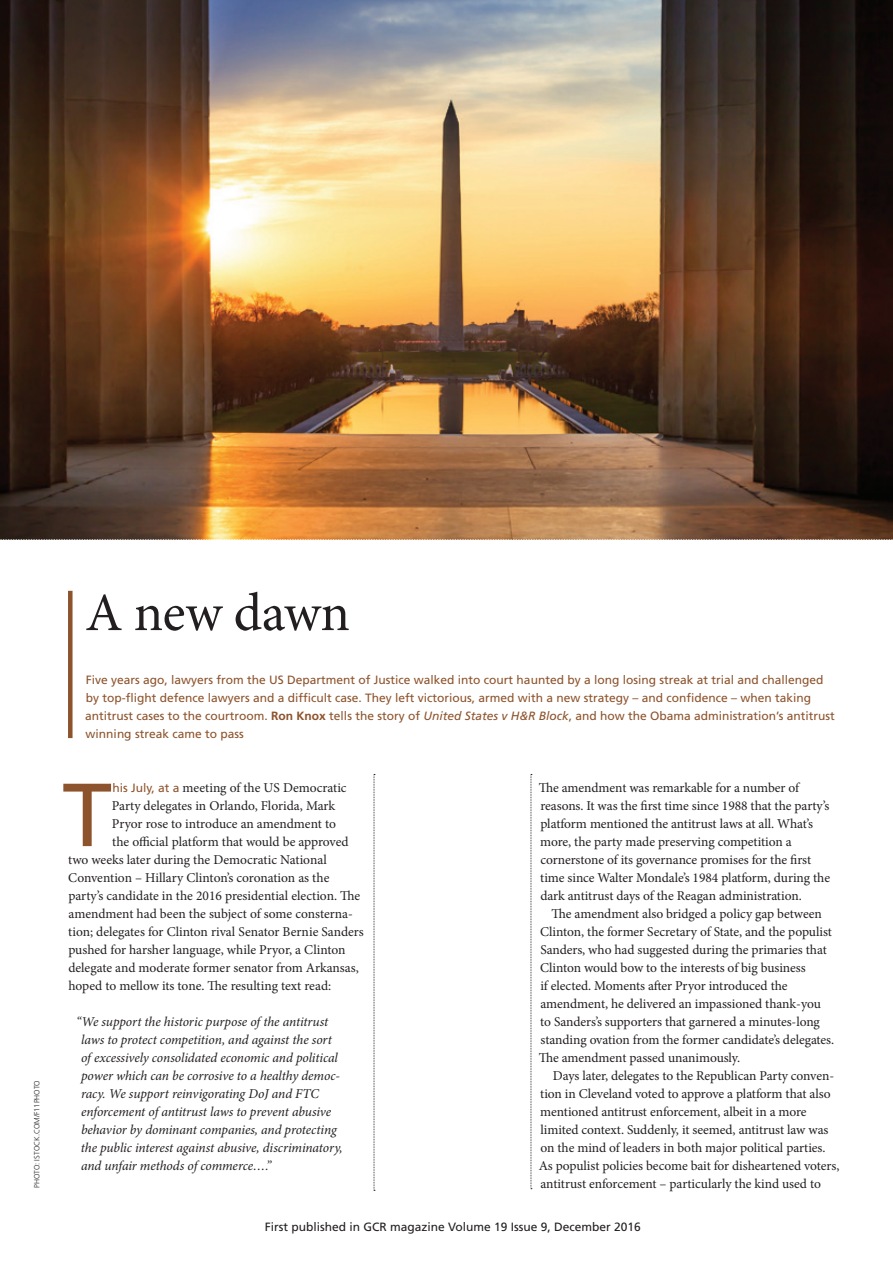
<style>
.page{position:relative;width:893px;height:1263px;background:#fff}
.page>*{position:absolute;margin:0;border:0;box-sizing:border-box;transform-origin:0 0}
.First_paragraph{font:89.4px "Frutiger LT Std";color:#8d532c}
.t1{font:54px "Minion Pro";letter-spacing:-.005em;color:#231f20}
.First_paragraph-2{font:13.5px/18px "Minion Pro";letter-spacing:-.005em;color:#231f20}
.Body_text{font:13.5px/18px "Minion Pro";letter-spacing:-.005em;color:#231f20}
.Body_text-2{font:italic 13.5px/18px "Minion Pro";letter-spacing:-.01em;color:#231f20}
.Standfirst{font:12px/18px "Frutiger LT Std";color:#8d532c}
.t2{font:12px "Frutiger LT Std";color:#231f20}
.Photo_credit{font:300 7.5px "Frutiger LT Std";color:#231f20}
.s1{font-weight:700}
.s2{font-style:italic}
.s3{font-family:"Frutiger LT Std";font-size:12px;color:#8d532c}
</style>
<div class="page">
<div style="left:68px;top:591px;width:5px;height:147px;background:#8d532c"></div>
<svg style="left:531px;top:774px;width:1px;height:415px"></svg>
<svg style="left:374px;top:774px;width:1px;height:417px"></svg>
<img style="left:0;top:0;width:893px;height:539px">
<svg style="left:0;top:539px;width:893px;height:1px"></svg>
<p class="Photo_credit" style="left:33px;top:1188px;width:109px;rotate:-90deg">PHOTO: ISTOCK.COM/F11PHOTO</p>
<p class="t1" style="left:85px;top:577px;width:266px">A new dawn</p>
<p class="Standfirst" style="left:85px;top:671px;width:751px">Five years ago, lawyers from the US Department of Justice walked into court haunted by a long losing streak at trial and challenged by top-flight defence lawyers and a difficult case. They left victorious, armed with a new strategy – and confidence – when taking antitrust cases to the courtroom. <span class="s1">Ron Knox</span> tells the story of <span class="s2">United States v H&amp;R Block</span>, and how the Obama administration’s antitrust winning streak came to pass</p>
<p class="First_paragraph" style="left:62px;top:762px;width:51px">T</p>
<p class="First_paragraph-2" style="left:112px;top:779px;width:236px"><span class="s3">his July, at a</span> meeting of the US Democratic</p>
<p class="First_paragraph-2" style="left:112px;top:797px;width:225px">Party delegates in Orlando, Florida, Mark</p>
<p class="First_paragraph-2" style="left:112px;top:815px;width:225px">Pryor rose to introduce an amendment to</p>
<p class="First_paragraph-2" style="left:112px;top:833px;width:238px">the official platform that would be approved</p>
<p class="First_paragraph-2" style="left:68px;top:851px;width:260px">two weeks later during the Democratic National</p>
<p class="First_paragraph-2" style="left:68px;top:869px;width:263px">Convention – Hillary Clinton’s coronation as the</p>
<p class="First_paragraph-2" style="left:68px;top:887px;width:293px">party’s candidate in the 2016 presidential election. The</p>
<p class="First_paragraph-2" style="left:69px;top:905px;width:286px">amendment had been the subject of some consterna-</p>
<p class="First_paragraph-2" style="left:68px;top:923px;width:297px">tion; delegates for Clinton rival Senator Bernie Sanders</p>
<p class="First_paragraph-2" style="left:68px;top:941px;width:279px">pushed for harsher language, while Pryor, a Clinton</p>
<p class="First_paragraph-2" style="left:68px;top:959px;width:292px">delegate and moderate former senator from Arkansas,</p>
<p class="First_paragraph-2" style="left:68px;top:977px;width:264px">hoped to mellow its tone. The resulting text read:</p>
<p class="Body_text-2" style="left:81px;top:1013px;width:263px;text-indent:-5px">“We support the historic purpose of the antitrust laws to protect competition, and against the sort of excessively consolidated economic and political power which can be corrosive to a healthy democ&shy;racy. We support reinvigorating DoJ and FTC enforcement of antitrust laws to prevent abusive behavior by dominant companies, and protecting the public interest against abusive, discriminatory, and unfair methods of commerce….”</p>
<p class="First_paragraph-2" style="left:539px;top:779px;width:293px">The amendment was remarkable for a number of reasons. It was the first time since 1988 that the party’s platform mentioned the antitrust laws at all. What’s more, the party made preserving competition a cornerstone of its governance promises for the first time since Walter Mondale’s 1984 platform, during the dark antitrust days of the Reagan administration.</p>
<p class="Body_text" style="left:539px;top:905px;width:297px;text-indent:13px">The amendment also bridged a policy gap between Clinton, the former Secretary of State, and the populist Sanders, who had suggested during the primaries that Clinton would bow to the interests of big business<br>if elected. Moments after Pryor introduced the amendment, he delivered an impassioned thank-you<br>to Sanders’s supporters that garnered a minutes-long standing ovation from the former candidate’s delegates.<br>The amendment passed unanimously.</p>
<p class="Body_text" style="left:539px;top:1067px;width:302px;text-indent:14px">Days later, delegates to the Republican Party conven&shy;tion in Cleveland voted to approve a platform that also mentioned antitrust enforcement, albeit in a more limited context. Suddenly, it seemed, antitrust law was on the mind of leaders in both major political parties.<br>As populist policies become bait for disheartened voters, antitrust enforcement – particularly the kind used to</p>
<p class="t2" style="left:265px;top:1220px;width:378px">First published in GCR magazine Volume 19 Issue 9, December 2016</p>
</div>
